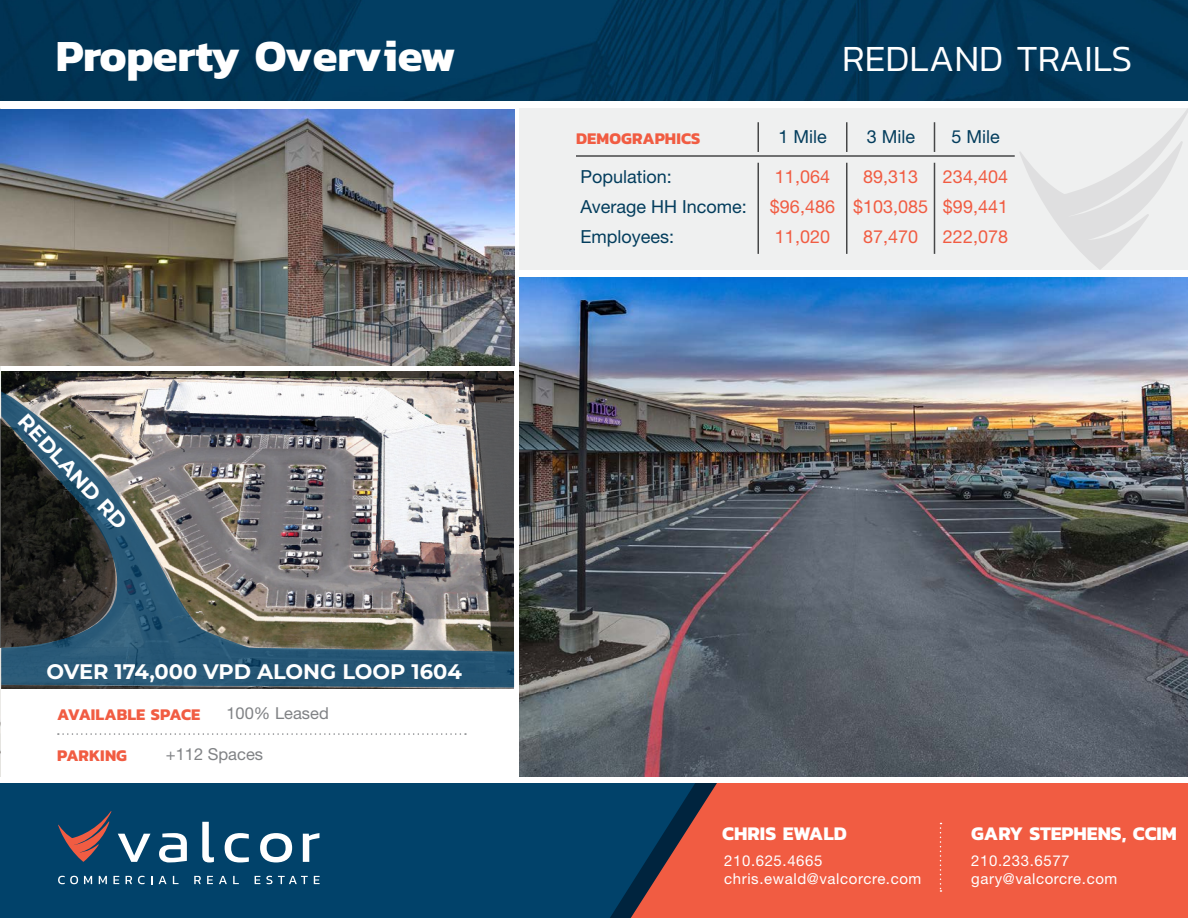
<style>
.page{position:relative;width:1188px;height:918px;background:#fff}
.page>*{position:absolute;margin:0;border:0;box-sizing:border-box;transform-origin:0 0}
.t1{font:700 45px "Kanit";color:#fff}
.big_title{font:300 37.5px "Kanit";color:#fff}
.t2{font:700 21px "Montserrat";color:#fff}
.t3{font:700 19.5px "Kanit";color:#fff}
.t4{font:18px "Helvetica Neue LT Std";color:#f15c42}
.t5{font:18px "Helvetica Neue LT Std";color:#033d5d}
.Orange_Title{font:700 16.5px "Kanit";letter-spacing:.005em;color:#f15c42}
.Grey_Text{font:16.5px "Helvetica Neue LT Std";color:#808285}
.t6{font:15px/18px "Helvetica Neue LT Std";letter-spacing:.04em;color:#fff}
</style>
<div class="page">
<div style="left:717px;top:783px;width:471px;height:135px;background:#f15c42"></div>
<svg style="left:695px;top:783px;width:22px;height:135px;background:#d25441"></svg>
<svg style="left:0;top:783px;width:695px;height:135px;background:#0a4267"></svg>
<svg style="left:118px;top:834px;width:33px;height:28px"></svg>
<svg style="left:159px;top:833px;width:28px;height:29px"></svg>
<svg style="left:202px;top:822px;width:12px;height:40px"></svg>
<svg style="left:225px;top:833px;width:24px;height:29px"></svg>
<svg style="left:260px;top:833px;width:32px;height:29px"></svg>
<svg style="left:303px;top:833px;width:16px;height:29px"></svg>
<svg style="left:58px;top:876px;width:20px;height:8px"></svg>
<svg style="left:84px;top:876px;width:8px;height:8px"></svg>
<svg style="left:99px;top:876px;width:8px;height:8px"></svg>
<svg style="left:113px;top:876px;width:6px;height:8px"></svg>
<svg style="left:126px;top:876px;width:6px;height:8px"></svg>
<svg style="left:138px;top:876px;width:7px;height:8px"></svg>
<svg style="left:159px;top:876px;width:8px;height:8px"></svg>
<svg style="left:173px;top:876px;width:6px;height:8px"></svg>
<svg style="left:194px;top:876px;width:7px;height:8px"></svg>
<svg style="left:207px;top:876px;width:6px;height:8px"></svg>
<svg style="left:219px;top:876px;width:8px;height:8px"></svg>
<svg style="left:233px;top:876px;width:6px;height:8px"></svg>
<svg style="left:255px;top:876px;width:5px;height:8px"></svg>
<svg style="left:266px;top:876px;width:6px;height:8px"></svg>
<svg style="left:278px;top:876px;width:30px;height:8px"></svg>
<svg style="left:314px;top:876px;width:6px;height:8px"></svg>
<svg style="left:58px;top:811px;width:54px;height:51px;background:#42495e"></svg>
<svg style="left:940px;top:823px;width:1px;height:69px"></svg>
<img style="left:0;top:108px;width:1px;height:668px">
<img style="left:0;top:0;width:1188px;height:100px">
<img style="left:0;top:109px;width:514px;height:257px">
<img style="left:1px;top:371px;width:513px;height:21px">
<img style="left:1px;top:392px;width:513px;height:295px">
<svg style="left:58px;top:733px;width:408px;height:2px"></svg>
<div style="left:520px;top:108px;width:668px;height:162px;background:#eff0f0"></div>
<svg style="left:1019px;top:109px;width:169px;height:161px"></svg>
<hr style="left:576px;top:155px;width:439px;height:2px;background:#464748">
<hr style="left:758px;top:122px;width:1px;height:30px;background:#464748">
<hr style="left:758px;top:163px;width:1px;height:91px;background:#464748">
<hr style="left:846px;top:122px;width:2px;height:30px;background:#464748">
<hr style="left:846px;top:163px;width:2px;height:91px;background:#464748">
<hr style="left:934px;top:122px;width:1px;height:30px;background:#464748">
<hr style="left:934px;top:163px;width:1px;height:91px;background:#464748">
<img style="left:520px;top:277px;width:668px;height:499px">
<p class="t1" style="left:56px;top:21px;width:402px">Property Overview</p>
<p class="big_title" style="left:842px;top:32px;width:292px">REDLAND TRAILS</p>
<p class="t2" style="left:33px;top:407px;width:150px;rotate:47deg">REDLAND RD</p>
<p class="t2" style="left:46px;top:656px;width:417px">OVER 174,000 VPD ALONG LOOP 1604</p>
<p class="Orange_Title" style="left:57px;top:701px;width:145px">AVAILABLE SPACE</p>
<p class="Grey_Text" style="left:226px;top:704px;width:104px">100% Leased</p>
<p class="Orange_Title" style="left:57px;top:742px;width:71px">PARKING</p>
<p class="Grey_Text" style="left:166px;top:744px;width:99px">+112 Spaces</p>
<p class="Orange_Title" style="left:576px;top:125px;width:126px">DEMOGRAPHICS</p>
<p class="t5" style="left:580px;top:166px;width:93px">Population:</p>
<p class="t5" style="left:580px;top:196px;width:168px">Average HH Income:</p>
<p class="t5" style="left:580px;top:226px;width:95px">Employees:</p>
<p class="t5" style="left:779px;top:126px;width:50px">1 Mile</p>
<p class="t4" style="left:775px;top:166px;width:57px">11,064</p>
<p class="t4" style="left:770px;top:196px;width:67px">$96,486</p>
<p class="t4" style="left:775px;top:226px;width:57px">11,020</p>
<p class="t5" style="left:867px;top:126px;width:50px">3 Mile</p>
<p class="t4" style="left:863px;top:166px;width:57px">89,313</p>
<p class="t4" style="left:853px;top:196px;width:77px">$103,085</p>
<p class="t4" style="left:863px;top:226px;width:57px">87,470</p>
<p class="t5" style="left:951px;top:126px;width:50px">5 Mile</p>
<p class="t4" style="left:943px;top:166px;width:67px">234,404</p>
<p class="t4" style="left:943px;top:196px;width:67px">$99,441</p>
<p class="t4" style="left:943px;top:226px;width:67px">222,078</p>
<h3 class="t3" style="left:722px;top:818px;width:126px">CHRIS EWALD</h3>
<h3 class="t3" style="left:971px;top:818px;width:207px">GARY STEPHENS, CCIM</h3>
<p class="t6" style="left:971px;top:852px;width:148px">210.233.6577 gary@valcorcre.com</p>
<p class="t6" style="left:724px;top:852px;width:199px">210.625.4665 chris.ewald@valcorcre.com</p>
</div>
